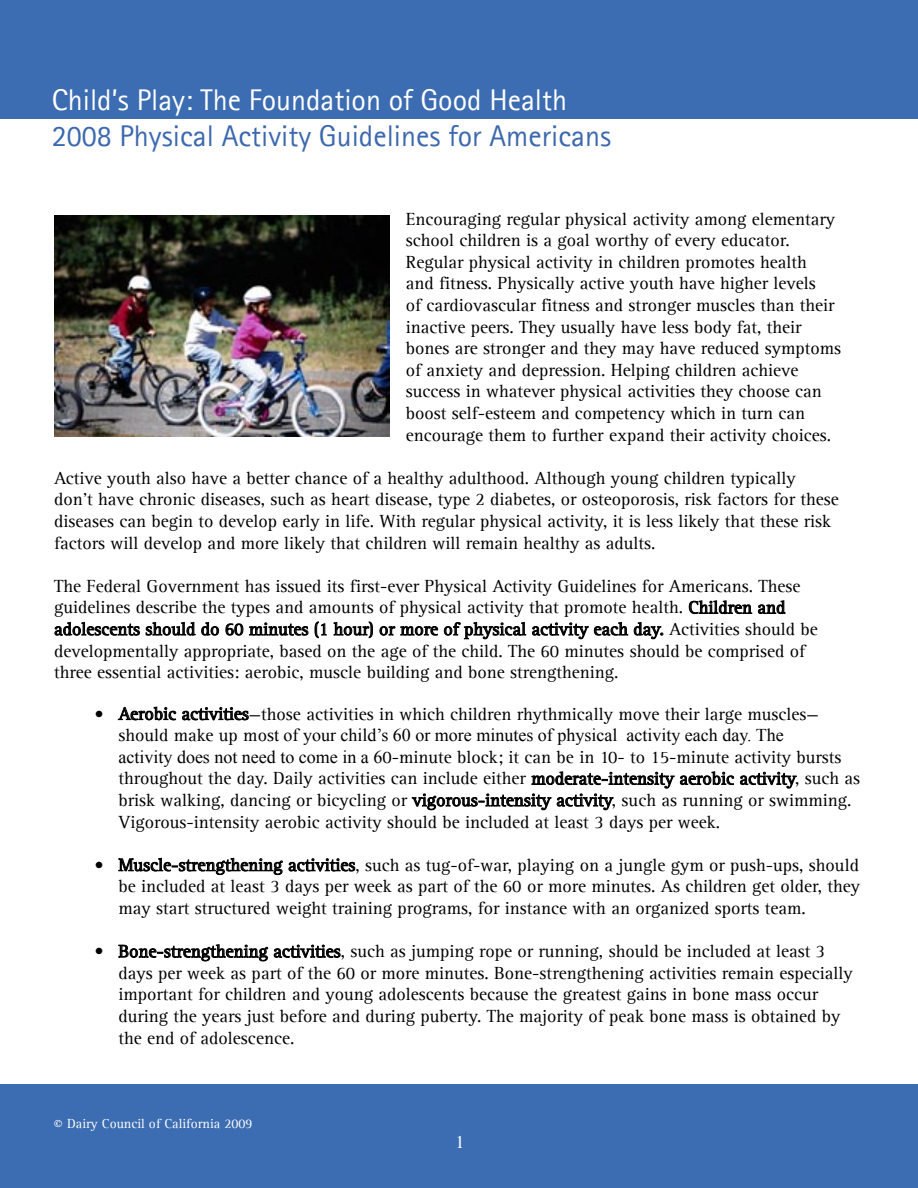
<style>
.page{position:relative;width:918px;height:1188px;background:#fff}
.page>*{position:absolute;margin:0;border:0;box-sizing:border-box;transform-origin:0 0}
.t1{font:30px "Agfa Rotis Sans Serif";color:#3c68ae}
.t2{font:30px "Agfa Rotis Sans Serif";color:#fff}
.lists{font:18px/21.6px "Agfa Rotis Serif";color:#000}
.t3{font:18px "Times";color:#fff}
.Paragraph{font:13.5px "Agfa Rotis Serif";color:#fff}
.s1{font-family:"Times New Roman"}
.s2{font-size:16.5px}
</style>
<div class="page">
<div style="left:0;top:1084px;width:918px;height:104px;background:#3c6db2"></div>
<div style="left:0;top:0;width:918px;height:119px;background:#3c6db2"></div>
<svg style="left:689px;top:600px;width:97px;height:15px"></svg>
<svg style="left:54px;top:622px;width:165px;height:14px"></svg>
<svg style="left:225px;top:621px;width:102px;height:17px"></svg>
<svg style="left:333px;top:621px;width:40px;height:17px"></svg>
<svg style="left:379px;top:622px;width:147px;height:18px"></svg>
<svg style="left:532px;top:622px;width:132px;height:18px"></svg>
<svg style="left:118px;top:706px;width:131px;height:15px"></svg>
<svg style="left:412px;top:771px;width:385px;height:40px"></svg>
<svg style="left:118px;top:857px;width:238px;height:18px"></svg>
<svg style="left:118px;top:944px;width:223px;height:18px"></svg>
<img style="left:54px;top:215px;width:335px;height:222px">
<p class="t2" style="left:52px;top:82px;width:517px">Child’s Play: The Foundation of Good Health</p>
<p class="t1" style="left:52px;top:118px;width:561px">2008 Physical Activity Guidelines for Americans</p>
<p class="lists" style="left:406px;top:208px;width:437px">Encouraging regular physical activity among elementary school children is a goal worthy of every educator.<br>Regular physical activity in children promotes health<br>and fitness. Physically active youth have higher levels<br>of cardiovascular fitness and stronger muscles than their inactive peers. They usually have less body fat, their bones are stronger and they may have reduced symptoms of anxiety and depression. Helping children achieve success in whatever physical activities they choose can boost self-esteem and competency which in turn can encourage them to further expand their activity choices.</p>
<p class="lists" style="left:54px;top:468px;width:786px">Active youth also have a better chance of a healthy adulthood. Although young children typically don’t have chronic diseases, such as heart disease, type 2 diabetes, or osteoporosis, risk factors for these diseases can begin to develop early in life. With regular physical activity, it is less likely that these risk factors will develop and more likely that children will remain healthy as adults.</p>
<p class="lists" style="left:54px;top:576px;width:765px">The Federal Government has issued its first-ever Physical Activity Guidelines for Americans. These guidelines describe the types and amounts of physical activity that promote health. Children and adolescents should do 60 minutes (1 hour) or more of physical activity each day. Activities should be developmentally appropriate, based on the age of the child. The 60 minutes should be comprised of three essential activities: aerobic, muscle building and bone strengthening.</p>
<p class="lists" style="left:118px;top:703px;width:743px;text-indent:-24px">• Aerobic activities—those activities in which children rhythmically move their large muscles— should make up mos<span class="s1">t of your child’s 60 or more minutes of physical activity each day. The<br>activity does not need to come in a 6</span>0-minute block; it can be in 10- to 15-minute activity bursts throughout the day. Daily activities can include either moderate-intensity aerobic activity, such as brisk walking, dancing or bicycling or vigorous-intensity activity, such as running or swimming.<br>Vigorous-intensity aerobic activity should be included at least 3 days per week.</p>
<p class="lists" style="left:118px;top:855px;width:743px;text-align:justify;text-indent:-24px">• Muscle-strengthening activities, such as tug-of-war, playing on a jungle gym or push-ups, should be included at least 3 days per week as part of the 60 or more minutes. As children get older, they may start structured weight training programs, for instance with an organized sports team.</p>
<p class="lists" style="left:118px;top:941px;width:736px;text-indent:-24px">• Bone-strengthening activities, such as jumping rope or running, should be included at least 3 days per week as part of the 60 or more minutes. Bone-strengthening activities remain especially important for children and young adolescents because the greatest gains in bone mass occur during the years just before and during puberty. The majority of peak bone mass is obtained by the end of adolescence.</p>
<p class="Paragraph" style="left:54px;top:1116px;width:200px"><span class="s2">©</span> Dairy Council of California 2009</p>
<p class="t3" style="left:455px;top:1132px;width:10px">1</p>
</div>
